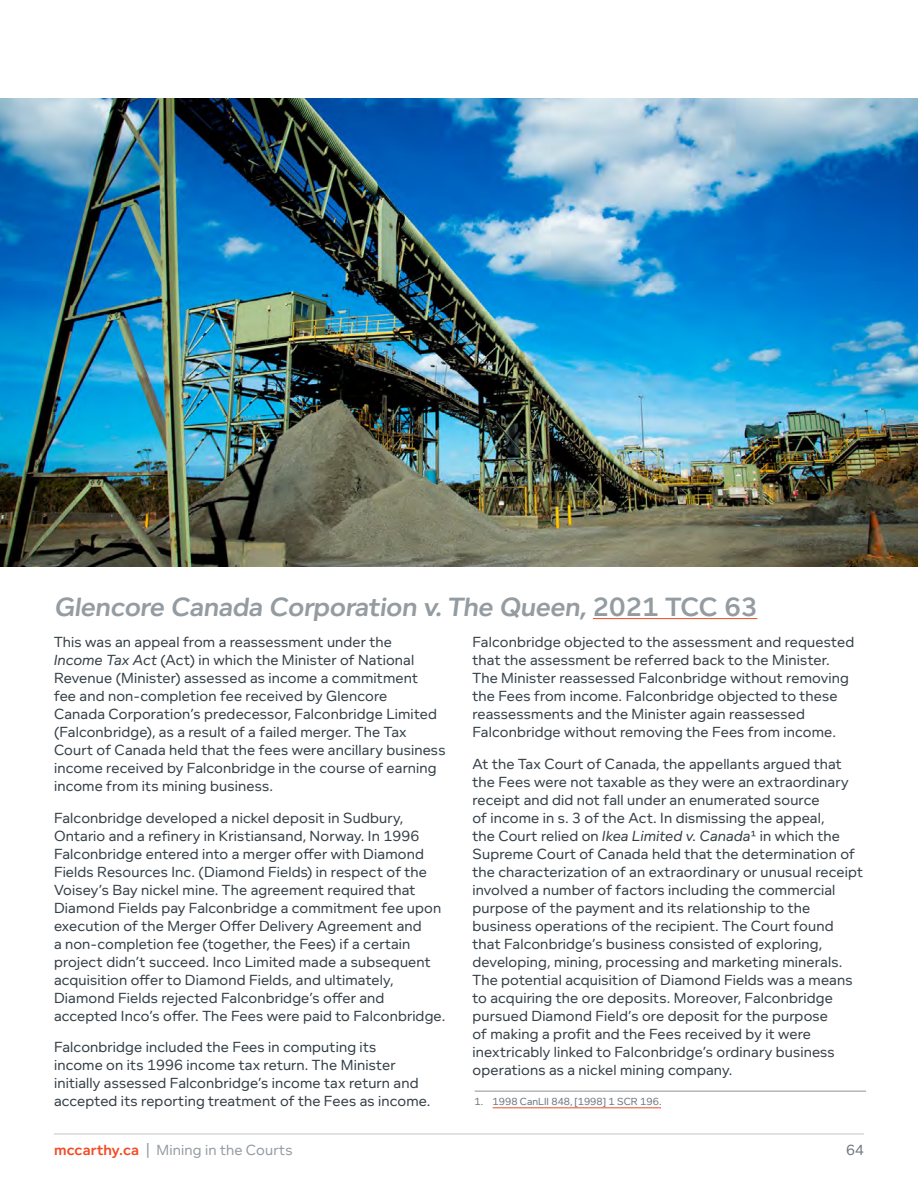
<style>
.page{position:relative;width:918px;height:1188px;background:#fff}
.page>*{position:absolute;margin:0;border:0;box-sizing:border-box;transform-origin:0 0}
.t1{font:600 27px "Foundry Context";color:#949ca1}
.BODY{font:15px/18px "Foundry Context";letter-spacing:.01em;color:#343f46}
.t2{font:15px "Foundry Context";letter-spacing:.01em;color:#949ca1}
.t3{font:15px "Foundry Context";color:#6b757c}
.FOOTER_1{font:10.5px "Foundry Context";color:#6b757c}
.s1{font-style:italic}
.s2{font-weight:600;color:#f04c25}
</style>
<div class="page">
<hr style="left:54px;top:1133px;width:810px;height:1px;background:#949ca1">
<hr style="left:54px;top:1134px;width:810px;height:1px;background:#949ca1">
<hr style="left:593px;top:618px;width:164px;height:1px;background:#f04c24">
<img style="left:0;top:99px;width:918px;height:468px">
<hr style="left:475px;top:1091px;width:391px;height:1px;background:#8f9194">
<hr style="left:493px;top:1107px;width:168px;height:1px;background:#f04c24">
<h3 class="t1" style="left:54px;top:591px;width:705px">Glencore Canada Corporation v.The Queen, 2021 TCC 63</h3>
<p class="BODY" style="left:54px;top:633px;width:393px">This was an appeal from a reassessment under the<br><span class="s1">Income Tax Act</span> (Act) in which the Minister of National Revenue (Minister) assessed as income a commitment<br>fee and non-completion fee received by Glencore<br>Canada Corporation’s predecessor, Falconbridge Limited (Falconbridge), as a result of a failed merger. The Tax Court of Canada held that the fees were ancillary business income received by Falconbridge in the course of earning income from its mining business.</p>
<p class="BODY" style="left:54px;top:808px;width:393px">Falconbridge developed a nickel deposit in Sudbury, Ontario and a refinery in Kristiansand, Norway. In 1996<br>Falconbridge entered into a merger offer with Diamond Fields Resources Inc. (Diamond Fields) in respect of the Voisey’s Bay nickel mine. The agreement required that Diamond Fields pay Falconbridge a commitment fee upon execution of the Merger Offer Delivery Agreement and<br>a non-completion fee (together, the Fees) if a certain project didn’t succeed. Inco Limited made a subsequent acquisition offer to Diamond Fields, and ultimately, Diamond Fields rejected Falconbridge’s offer and accepted Inco’s offer. The Fees were paid to Falconbridge.</p>
<p class="BODY" style="left:54px;top:1038px;width:378px">Falconbridge included the Fees in computing its<br>income on its 1996 income tax return. The Minister initially assessed Falconbridge’s income tax return and accepted its reporting treatment of the Fees as income.</p>
<p class="BODY" style="left:472px;top:633px;width:383px">Falconbridge objected to the assessment and requested that the assessment be referred back to the Minister.<br>The Minister reassessed Falconbridge without removing the Fees from income. Falconbridge objected to these reassessments and the Minister again reassessed Falconbridge without removing the Fees from income.</p>
<p class="BODY" style="left:472px;top:754px;width:392px">At the Tax Court of Canada, the appellants argued that the Fees were not taxable as they were an extraordinary receipt and did not fall under an enumerated source<br>of income in s. 3 of the Act. In dismissing the appeal,<br>the Court relied on <span class="s1">Ikea Limited v. Canada</span>¹ in which the Supreme Court of Canada held that the determination of the characterization of an extraordinary or unusual receipt involved a number of factors including the commercial purpose of the payment and its relationship to the business operations of the recipient. The Court found that Falconbridge’s business consisted of exploring, developing, mining, processing and marketing minerals.<br>The potential acquisition of Diamond Fields was a means to acquiring the ore deposits. Moreover, Falconbridge pursued Diamond Field’s ore deposit for the purpose<br>of making a profit and the Fees received by it were inextricably linked to Falconbridge’s ordinary business operations as a nickel mining company.</p>
<p class="FOOTER_1" style="left:475px;top:1095px;width:188px">1. 1998 CanLII 848, [1998] 1 SCR 196.</p>
<p class="t2" style="left:54px;top:1141px;width:240px"><span class="s2">mccarthy.ca</span> | Mining in the Courts</p>
<p class="t3" style="left:846px;top:1141px;width:19px">64</p>
</div>
